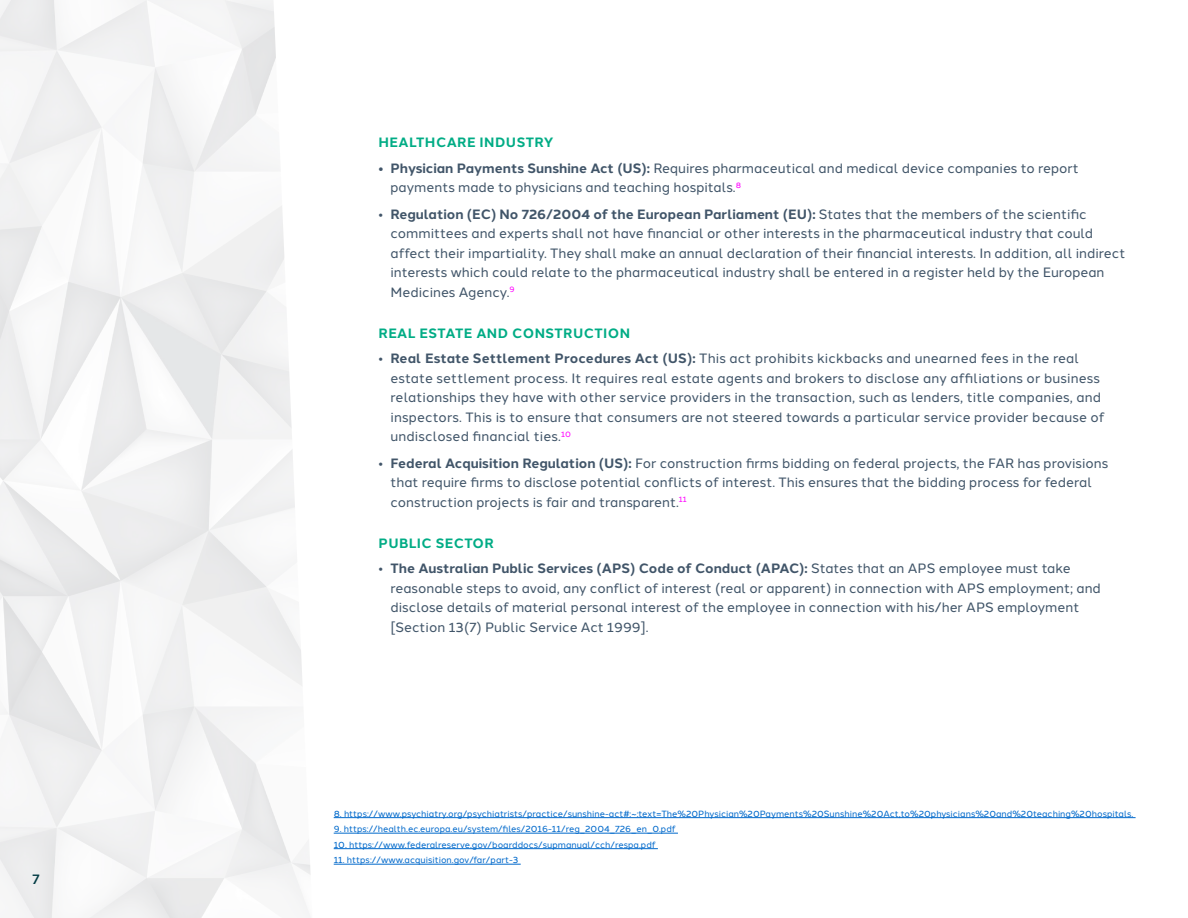
<style>
.page{position:relative;width:1188px;height:918px;background:#fff}
.page>*{position:absolute;margin:0;border:0;box-sizing:border-box;transform-origin:0 0}
.t1{font:13.5px/19.5px "Halcom";color:#415569}
.t2{font:700 13.5px "Halcom";letter-spacing:.03em;color:#00ac85}
.t3{font:500 13.5px "Halcom";color:#003a42}
.Legal_text{font:9px "Halcom";color:#0069cb}
.s1{font-weight:700}
</style>
<div class="page">
<img style="left:0;top:0;width:311px;height:918px">
<hr style="left:334px;top:817px;width:802px;height:1px;background:#0069cb">
<hr style="left:334px;top:833px;width:344px;height:1px;background:#0069cb">
<hr style="left:334px;top:848px;width:324px;height:1px;background:#0069cb">
<hr style="left:334px;top:864px;width:187px;height:1px;background:#0069cb">
<p class="t3" style="left:32px;top:868px;width:9px">7</p>
<h4 class="t2" style="left:379px;top:132px;width:177px">HEALTHCARE INDUSTRY</h4>
<p class="t1" style="left:390px;top:157px;width:690px;text-indent:-12px"><span class="s1">• Physician Payments Sunshine Act (US):</span> Requires pharmaceutical and medical device companies to report payments made to physicians and teaching hospitals.<sup>8</sup></p>
<p class="t1" style="left:390px;top:203px;width:736px;text-indent:-12px">• <span class="s1">Regulation (EC) No 726/2004 of the European Parliament (EU):</span> States that the members of the scientific committees and experts shall not have financial or other interests in the pharmaceutical industry that could affect their impartiality. They shall make an annual declaration of their financial interests. In addition, all indirect interests which could relate to the pharmaceutical industry shall be entered in a register held by the European Medicines Agency.<sup>9</sup></p>
<h4 class="t2" style="left:379px;top:322px;width:253px">REAL ESTATE AND CONSTRUCTION</h4>
<p class="t1" style="left:391px;top:348px;width:716px;text-indent:-12px">• <span class="s1">Real Estate Settlement Procedures Act (US):</span> This act prohibits kickbacks and unearned fees in the real estate settlement process. It requires real estate agents and brokers to disclose any affiliations or business relationships they have with other service providers in the transaction, such as lenders, title companies, and inspectors. This is to ensure that consumers are not steered towards a particular service provider because of undisclosed financial ties.<sup>10</sup></p>
<p class="t1" style="left:391px;top:452px;width:719px;text-indent:-12px">• <span class="s1">Federal Acquisition Regulation (US):</span> For construction firms bidding on federal projects, the FAR has provisions that require firms to disclose potential conflicts of interest. This ensures that the bidding process for federal construction projects is fair and transparent.<sup>11</sup></p>
<h4 class="t2" style="left:379px;top:532px;width:117px">PUBLIC SECTOR</h4>
<p class="t1" style="left:391px;top:558px;width:712px;text-indent:-12px">• <span class="s1">The Australian Public Services (APS) Code of Conduct (APAC):</span> States that an APS employee must take reasonable steps to avoid, any conflict of interest (real or apparent) in connection with APS employment; and disclose details of material personal interest of the employee in connection with his/her APS employment [Section 13(7) Public Service Act 1999].</p>
<p class="Legal_text" style="left:334px;top:806px;width:801px">8. https://www.psychiatry.org/psychiatrists/practice/sunshine-act#:~:text=The%20Physician%20Payments%20Sunshine%20Act,to%20physicians%20and%20teaching%20hospitals.</p>
<p class="Legal_text" style="left:334px;top:822px;width:344px">9. https://health.ec.europa.eu/system/files/2016-11/reg_2004_726_en_0.pdf</p>
<p class="Legal_text" style="left:334px;top:837px;width:323px">10. https://www.federalreserve.gov/boarddocs/supmanual/cch/respa.pdf</p>
<p class="Legal_text" style="left:334px;top:853px;width:186px">11. https://www.acquisition.gov/far/part-3</p>
</div>
